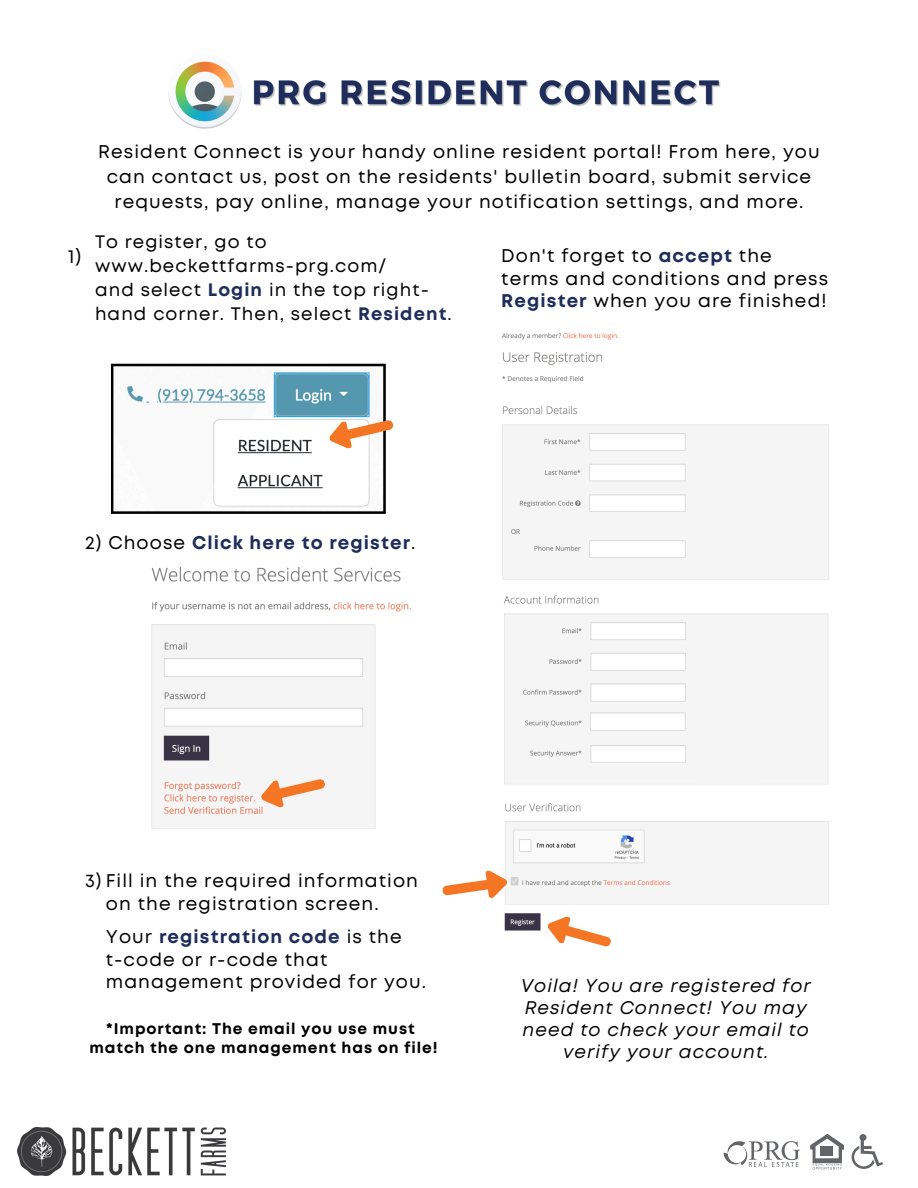
<style>
.page{position:relative;width:918px;height:1188px;background:#fff}
.page>*{position:absolute;margin:0;border:0;box-sizing:border-box;transform-origin:0 0}
.t1{font:19.05px "Mont";color:#000}
.t2{font:18.3px/22.4px "Mont";letter-spacing:.06em;color:#000}
.t3{font:italic 18.3px/22px "Mont";letter-spacing:.06em;color:#000;text-align:center}
.t4{font:700 18.3px "Mont";letter-spacing:.06em;color:#1e2d5b}
.t5{font:18px/24.2px "Mont";letter-spacing:.06em;color:#000}
.t6{font:700 15.45px/18.9px "Mont";letter-spacing:.06em;color:#000;text-align:center}
.s1{font-weight:700;color:#1e2d5b}
.s2{font-weight:400;color:#000}
</style>
<div class="page">
<img style="left:168px;top:61px;width:74px;height:68px">
<img style="left:502px;top:333px;width:327px;height:247px">
<img style="left:503px;top:595px;width:326px;height:190px">
<div style="left:695px;top:740px;width:67px;height:44px;background:#f5f5f5"></div>
<img style="left:504px;top:803px;width:325px;height:128px">
<img style="left:151px;top:567px;width:260px;height:262px">
<svg style="left:111px;top:364px;width:282px;height:150px"></svg>
<svg style="left:261px;top:779px;width:75px;height:50px"></svg>
<svg style="left:547px;top:916px;width:64px;height:31px"></svg>
<div style="left:691px;top:641px;width:71px;height:34px;background:#f5f5f5"></div>
<img style="left:589px;top:711px;width:98px;height:22px">
<svg style="left:442px;top:870px;width:77px;height:28px"></svg>
<img style="left:253px;top:80px;width:468px;height:26px">
<svg style="left:810px;top:1134px;width:34px;height:36px"></svg>
<svg style="left:852px;top:1134px;width:31px;height:35px"></svg>
<svg style="left:724px;top:1141px;width:76px;height:26px"></svg>
<img style="left:18px;top:1127px;width:208px;height:49px">
<p class="t1" style="left:68px;top:249px;width:15px">1)</p>
<p class="t2" style="left:98px;top:141px;width:723px;line-height:24.9px;text-align:center">Resident Connect is your handy online resident portal! From here, you can contact us, post on the residents' bulletin board, submit service requests, pay online, manage your notification settings, and more.</p>
<p class="t5" style="left:95px;top:231px;width:358px">To register, go to www.beckettfarms-prg.com/<br>and select <span class="s1">Login</span> in the top right&shy;hand corner. Then, select <span class="s1">Resident</span>.</p>
<p class="t2" style="left:501px;top:246px;width:328px">Don't forget to <span class="s1">accept</span> the terms and conditions and press<br><span class="s1">Register</span> when you are finished!</p>
<p class="t4" style="left:85px;top:536px;width:332px"><span class="s2">2) Choose</span> Click here to register<span class="s2">.</span></p>
<p class="t2" style="left:106px;top:871px;width:314px;text-indent:-21px">3) Fill in the required information on the registration screen.</p>
<p class="t2" style="left:106px;top:927px;width:322px">Your <span class="s1">registration code</span> is the t-code or r-code that management provided for you.</p>
<p class="t6" style="left:90px;top:1020px;width:350px">*Important: The email you use must match the one management has on file!</p>
<p class="t3" style="left:521px;top:976px;width:291px">Voila! You are registered for<br>Resident Connect! You may need to check your email to verify your account.</p>
</div>
